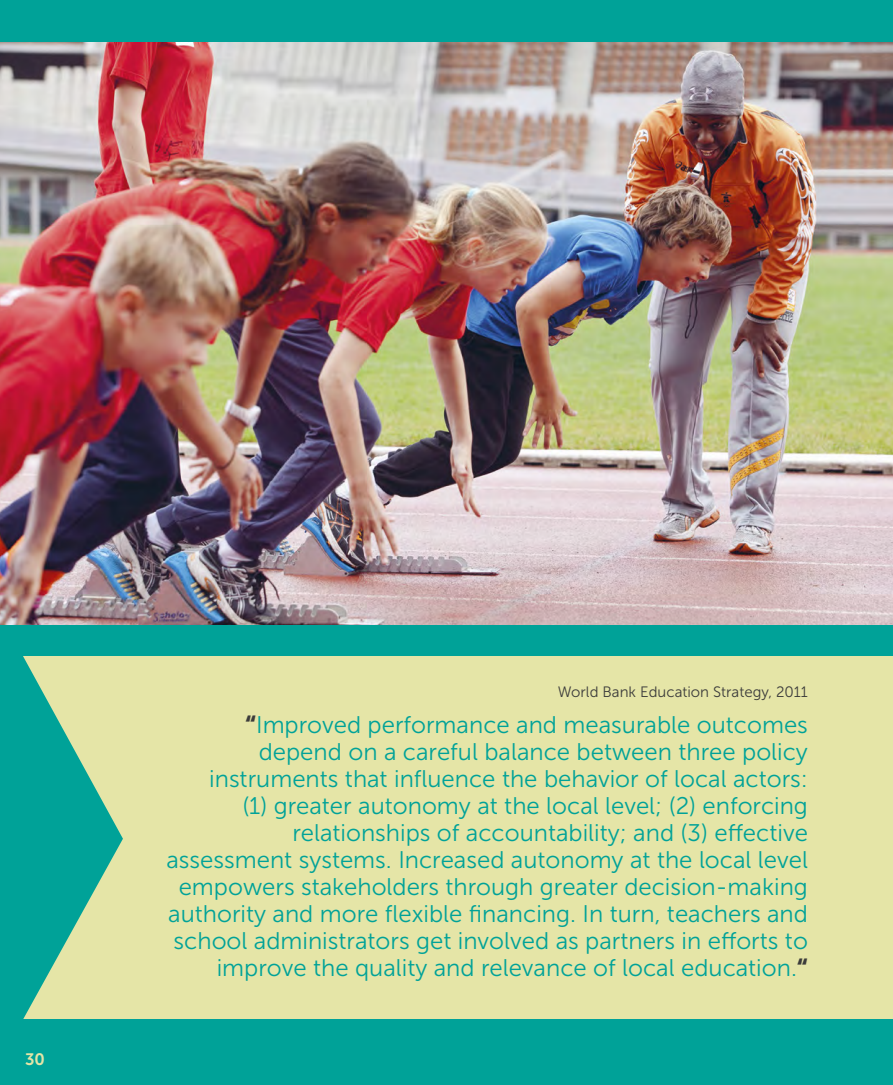
<style>
.page{position:relative;width:893px;height:1085px;background:#fff}
.page>*{position:absolute;margin:0;border:0;box-sizing:border-box;transform-origin:0 0}
.t1{font:24px/27px "Museo Sans 300";color:#00a298;text-align:right}
.t2{font:16.5px "Museo Sans 700";color:#e5e5a7}
.t3{font:15px "Museo Sans 300";color:#3c3c3b}
.s1{font-family:"Museo Sans 900";color:#3c3c3b}
</style>
<div class="page">
<div style="left:0;top:0;width:893px;height:1084px;background:#00a298"></div>
<div style="left:0;top:656px;width:893px;height:362px;background:#e5e5a7"></div>
<svg style="left:0;top:624px;width:123px;height:395px;fill:#00a298"></svg>
<img style="left:0;top:43px;width:893px;height:581px">
<p class="t2" style="left:25px;top:1050px;width:21px">30</p>
<p class="t3" style="left:558px;top:683px;width:252px">World Bank Education Strategy, 2011</p>
<p class="t1" style="left:166px;top:711px;width:643px"><span class="s1">“</span>Improved performance and measurable outcomes depend on a careful balance between three policy instruments that influence the behavior of local actors:<br>(1) greater autonomy at the local level; (2) enforcing relationships of accountability; and (3) effective assessment systems. Increased autonomy at the local level empowers stakeholders through greater decision-making authority and more flexible financing. In turn, teachers and school administrators get involved as partners in efforts to improve the quality and relevance of local education.<span class="s1">“</span></p>
</div>
